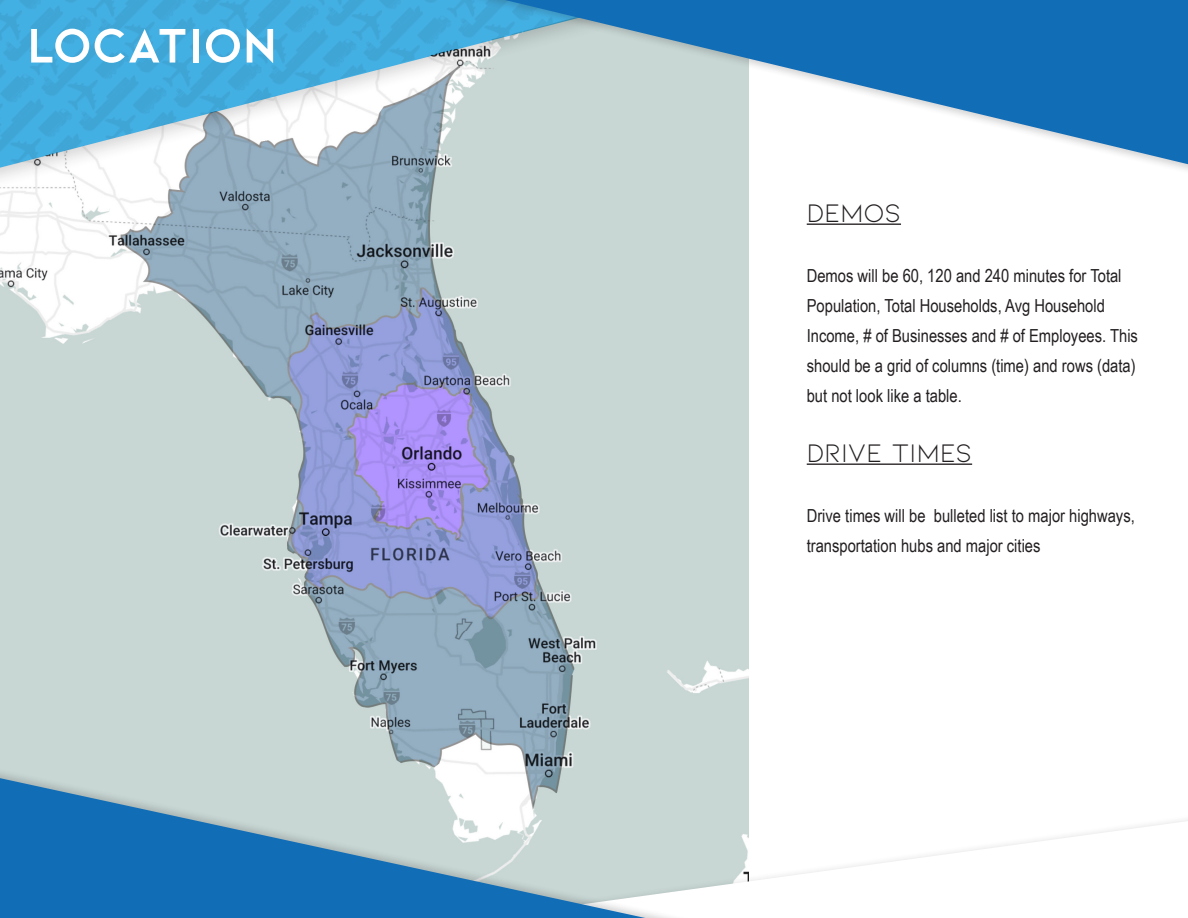
<style>
.page{position:relative;width:1188px;height:918px;background:#fff}
.page>*{position:absolute;margin:0;border:0;box-sizing:border-box;transform-origin:0 0}
.t1{font:700 51px "Kiona";color:#fff}
.t2{font:27px "KIONA";letter-spacing:.005em;color:#231f20}
.t3{font:18px/30px "Arial Narrow";color:#231f20}
</style>
<div class="page">
<img style="left:0;top:262px;width:749px;height:476px">
<div style="left:0;top:0;width:1045px;height:262px;background:#231f20;opacity:.19"></div>
<svg style="left:0;top:0;width:1030px;height:243px"></svg>
<div style="left:147px;top:0;width:1041px;height:215px;background:#231f20;opacity:.19"></div>
<svg style="left:505px;top:0;width:683px;height:164px"></svg>
<div style="left:0;top:738px;width:1111px;height:180px;background:#231f20;opacity:.19"></div>
<svg style="left:0;top:778px;width:645px;height:140px;background:#6fa3c6"></svg>
<hr style="left:807px;top:224px;width:94px;height:1px;background:#231f20">
<hr style="left:807px;top:464px;width:165px;height:1px;background:#231f20">
<p class="t1" style="left:27px;top:15px;width:252px">LOCATION</p>
<p class="t2" style="left:807px;top:198px;width:96px">DEMOS</p>
<p class="t3" style="left:807px;top:260px;width:333px">Demos will be 60, 120 and 240 minutes for Total Population, Total Households, Avg Household Income, # of Businesses and # of Employees. This should be a grid of columns (time) and rows (data) but not look like a table.</p>
<p class="t2" style="left:807px;top:438px;width:167px">DRIVE TIMES</p>
<p class="t3" style="left:807px;top:500px;width:330px">Drive times will be bulleted list to major highways, transportation hubs and major cities</p>
</div>
